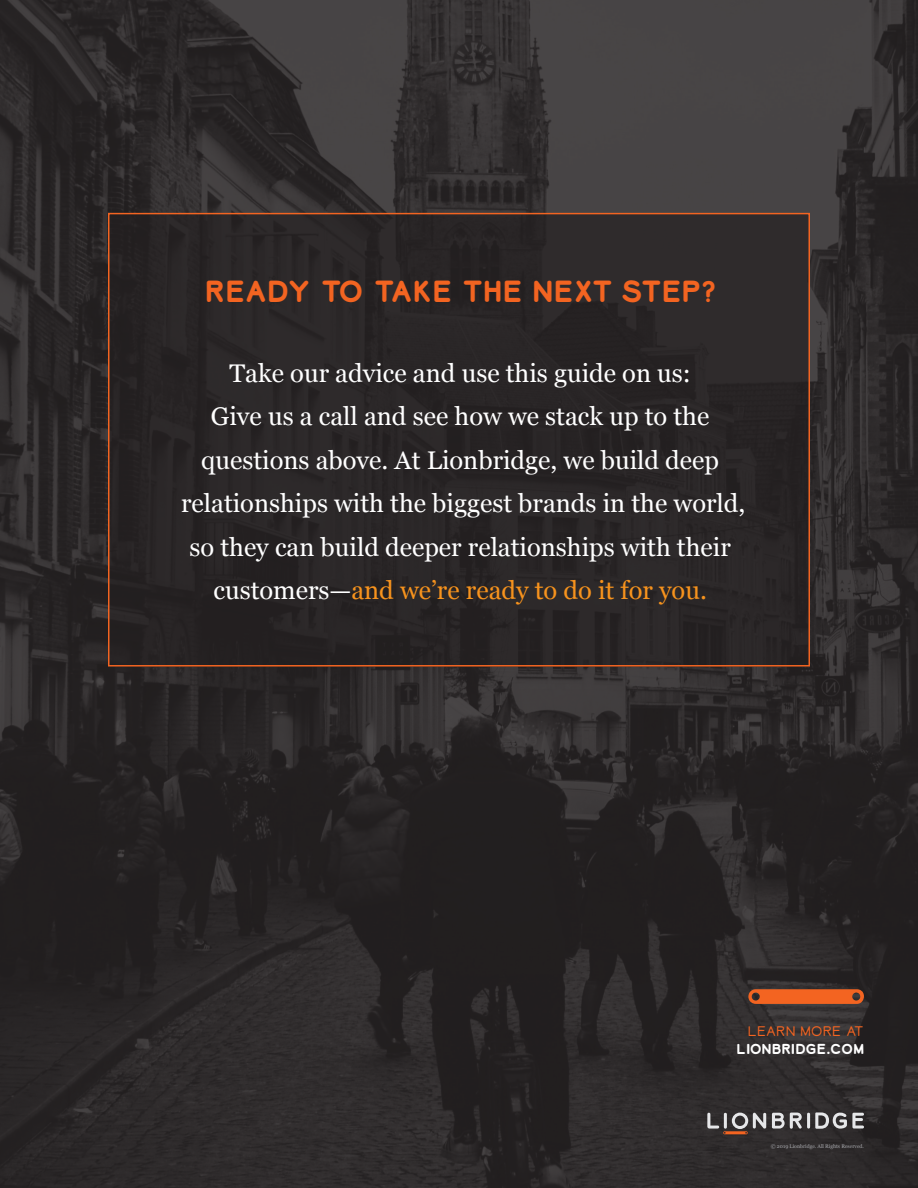
<style>
.page{position:relative;width:918px;height:1188px;background:#fff}
.page>*{position:absolute;margin:0;border:0;box-sizing:border-box;transform-origin:0 0}
.t1{font:700 28.5px "Lionbridge Sans";letter-spacing:-.01em;color:#f36421}
.t2{font:25.5px/43.5px "Georgia";color:#fff;text-align:center}
.t3{font:700 13.5px "Lionbridge Sans";color:#fff}
.t4{font:300 13.05px "Lionbridge Sans";color:#f36421;scale:1.04 1}
.t5{font:5.25px "Georgia";color:#a8a9ad}
.s1{color:#f7931d}
</style>
<div class="page">
<img style="left:0;top:0;width:918px;height:1188px">
<svg style="left:748px;top:989px;width:116px;height:15px;background:#de5e22"></svg>
<svg style="left:707px;top:1113px;width:59px;height:21px"></svg>
<svg style="left:772px;top:1112px;width:92px;height:17px;background:#7e7c7d"></svg>
<div style="left:109px;top:214px;width:700px;height:453px;background:#2a2627"></div>
<div style="left:108px;top:213px;width:702px;height:454px;border:2px solid #f36421"></div>
<p class="t1" style="left:205px;top:272px;width:512px">READY TO TAKE THE NEXT STEP?</p>
<p class="t2" style="left:181px;top:351px;width:566px">Take our advice and use this guide on us:<br>Give us a call and see how we stack up to the questions above. At Lionbridge, we build deep relationships with the biggest brands in the world, so they can build deeper relationships with their customers—<span class="s1">and we’re ready to do it for you.</span></p>
<p class="t4" style="left:748px;top:1022px;width:113px">LEARN MORE AT</p>
<p class="t3" style="left:736px;top:1039px;width:129px">LIONBRIDGE.COM</p>
<p class="t5" style="left:771px;top:1143px;width:95px">© 2019 Lionbridge. All Rights Reserved.</p>
</div>
